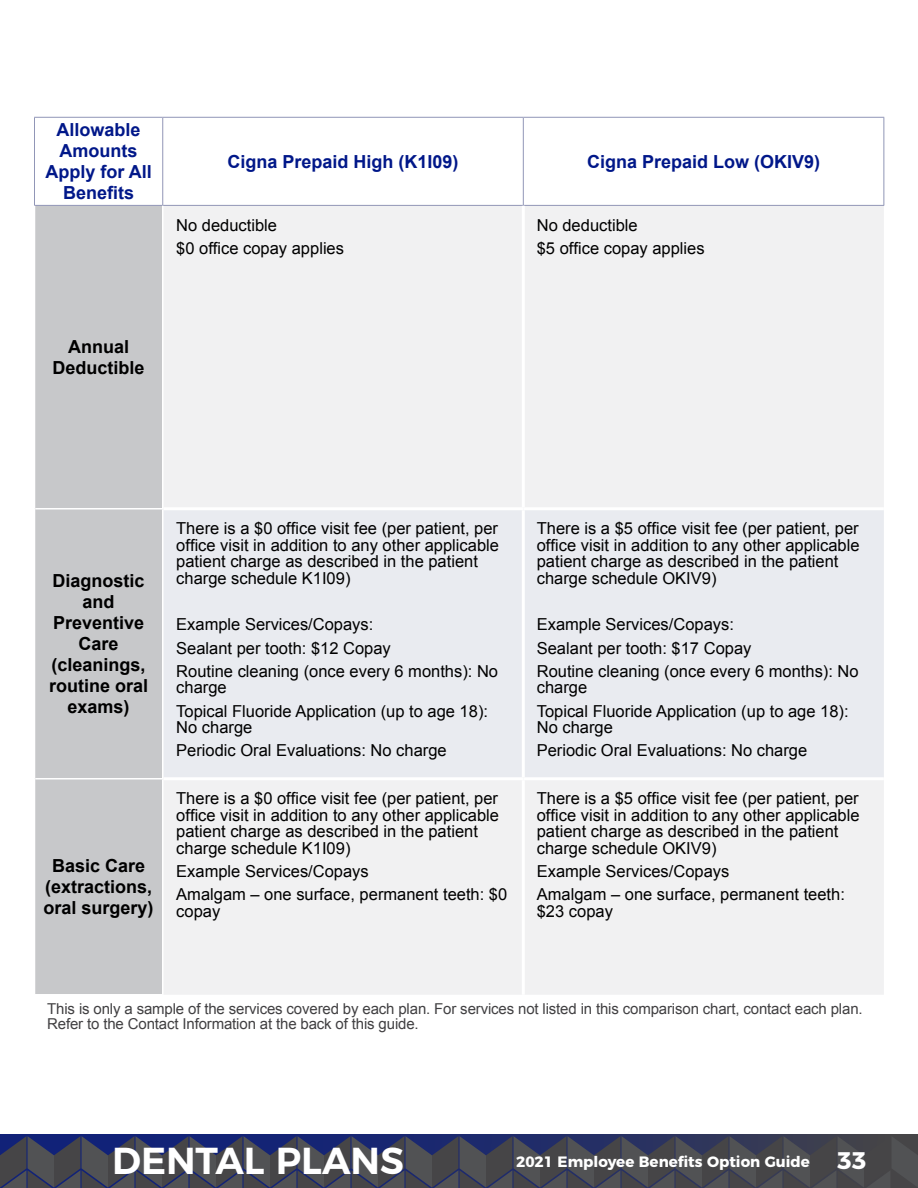
<style>
.page{position:relative;width:918px;height:1188px;background:#fff}
.page>*{position:absolute;margin:0;border:0;box-sizing:border-box;transform-origin:0 0}
.t1{font:600 37.5px "Montserrat";color:#fff}
._32-GRID-side_heade{font:700 18px/21px "Arial";color:#000;text-align:center}
._31-GRID-top_header{font:700 18px/21px "Arial";color:#001789;text-align:center}
._34-GRID-normal_tex{font:16.5px/16.5px "Arial";color:#000}
._35-GRID-footnotes{font:15px/15px "Arial";letter-spacing:-.01em;color:#414042}
.t2{font:700 15px "Montserrat";color:#fff}
.s1{font-size:24px}
</style>
<div class="page">
<svg style="left:0;top:1134px;width:918px;height:2px;background:#212c68"></svg>
<svg style="left:0;top:1136px;width:918px;height:52px;background:#414453"></svg>
<div style="left:35px;top:206px;width:127px;height:788px;background:#c7c8ca"></div>
<div style="left:164px;top:206px;width:720px;height:789px;background:#f1f1f2"></div>
<div style="left:164px;top:510px;width:720px;height:267px;background:#e9ebf0"></div>
<hr style="left:34px;top:117px;width:129px;height:1px;background:#9196b7">
<hr style="left:34px;top:118px;width:1px;height:87px;background:#9196b7">
<hr style="left:163px;top:117px;width:360px;height:1px;background:#9196b7">
<hr style="left:162px;top:118px;width:1px;height:87px;background:#9196b7">
<hr style="left:523px;top:117px;width:361px;height:1px;background:#9196b7">
<hr style="left:523px;top:118px;width:1px;height:87px;background:#9196b7">
<hr style="left:884px;top:118px;width:1px;height:87px;background:#9196b7">
<hr style="left:34px;top:205px;width:129px;height:1px;background:#9196b7">
<hr style="left:163px;top:205px;width:360px;height:1px;background:#9196b7">
<hr style="left:523px;top:205px;width:361px;height:1px;background:#9196b7">
<hr style="left:35px;top:508px;width:129px;height:2px;background:#fff">
<hr style="left:35px;top:778px;width:129px;height:2px;background:#fff">
<hr style="left:522px;top:206px;width:3px;height:301px;background:#fff">
<hr style="left:164px;top:507px;width:359px;height:3px;background:#fff">
<hr style="left:523px;top:507px;width:361px;height:3px;background:#fff">
<hr style="left:522px;top:510px;width:3px;height:267px;background:#fff">
<hr style="left:164px;top:777px;width:359px;height:3px;background:#fff">
<hr style="left:523px;top:777px;width:361px;height:3px;background:#fff">
<hr style="left:522px;top:780px;width:3px;height:215px;background:#fff">
<p class="_31-GRID-top_header" style="left:45px;top:120px;width:108px">Allowable<br>Amounts<br>Apply for All<br>Benefits</p>
<p class="_31-GRID-top_header" style="left:228px;top:152px;width:233px">Cigna Prepaid High (K1I09)</p>
<p class="_31-GRID-top_header" style="left:587px;top:152px;width:235px">Cigna Prepaid Low (OKIV9)</p>
<p class="_34-GRID-normal_tex" style="left:176px;top:217px;width:102px">No deductible</p>
<p class="_34-GRID-normal_tex" style="left:176px;top:240px;width:169px">$0 office copay applies</p>
<p class="_34-GRID-normal_tex" style="left:537px;top:217px;width:102px">No deductible</p>
<p class="_34-GRID-normal_tex" style="left:537px;top:240px;width:169px">$5 office copay applies</p>
<p class="_32-GRID-side_heade" style="left:53px;top:337px;width:94px">Annual<br>Deductible</p>
<p class="_32-GRID-side_heade" style="left:49px;top:571px;width:101px">Diagnostic and<br>Preventive<br>Care (cleanings, routine oral exams)</p>
<p class="_32-GRID-side_heade" style="left:44px;top:856px;width:112px">Basic Care (extractions, oral surgery)</p>
<p class="_34-GRID-normal_tex" style="left:176px;top:520px;width:324px">There is a $0 office visit fee (per patient, per office visit in addition to any other applicable patient charge as described in the patient charge schedule K1I09)</p>
<p class="_34-GRID-normal_tex" style="left:176px;top:616px;width:199px">Example Services/Copays:</p>
<p class="_34-GRID-normal_tex" style="left:176px;top:640px;width:216px">Sealant per tooth: $12 Copay</p>
<p class="_34-GRID-normal_tex" style="left:176px;top:663px;width:323px">Routine cleaning (once every 6 months): No charge</p>
<p class="_34-GRID-normal_tex" style="left:176px;top:703px;width:313px">Topical Fluoride Application (up to age 18):<br>No charge</p>
<p class="_34-GRID-normal_tex" style="left:176px;top:742px;width:272px">Periodic Oral Evaluations: No charge</p>
<p class="_34-GRID-normal_tex" style="left:176px;top:790px;width:324px">There is a $0 office visit fee (per patient, per office visit in addition to any other applicable patient charge as described in the patient charge schedule K1I09)</p>
<p class="_34-GRID-normal_tex" style="left:176px;top:863px;width:194px">Example Services/Copays</p>
<p class="_34-GRID-normal_tex" style="left:176px;top:886px;width:333px">Amalgam – one surface, permanent teeth: $0 copay</p>
<p class="_34-GRID-normal_tex" style="left:537px;top:520px;width:324px">There is a $5 office visit fee (per patient, per office visit in addition to any other applicable patient charge as described in the patient charge schedule OKIV9)</p>
<p class="_34-GRID-normal_tex" style="left:537px;top:616px;width:199px">Example Services/Copays:</p>
<p class="_34-GRID-normal_tex" style="left:537px;top:640px;width:216px">Sealant per tooth: $17 Copay</p>
<p class="_34-GRID-normal_tex" style="left:537px;top:663px;width:323px">Routine cleaning (once every 6 months): No charge</p>
<p class="_34-GRID-normal_tex" style="left:537px;top:703px;width:313px">Topical Fluoride Application (up to age 18):<br>No charge</p>
<p class="_34-GRID-normal_tex" style="left:537px;top:742px;width:272px">Periodic Oral Evaluations: No charge</p>
<p class="_34-GRID-normal_tex" style="left:537px;top:790px;width:324px">There is a $5 office visit fee (per patient, per office visit in addition to any other applicable patient charge as described in the patient charge schedule OKIV9)</p>
<p class="_34-GRID-normal_tex" style="left:537px;top:863px;width:194px">Example Services/Copays</p>
<p class="_34-GRID-normal_tex" style="left:537px;top:886px;width:310px">Amalgam – one surface, permanent teeth: $23 copay</p>
<p class="_35-GRID-footnotes" style="left:47px;top:1001px;width:817px">This is only a sample of the services covered by each plan. For services not listed in this comparison chart, contact each plan.<br>Refer to the Contact Information at the back of this guide.</p>
<p class="t1" style="left:112px;top:1130px;width:293px">DENTAL PLANS</p>
<p class="t2" style="left:516px;top:1149px;width:352px">2021 Employee Benefits Option Guide <span class="s1">33</span></p>
</div>
